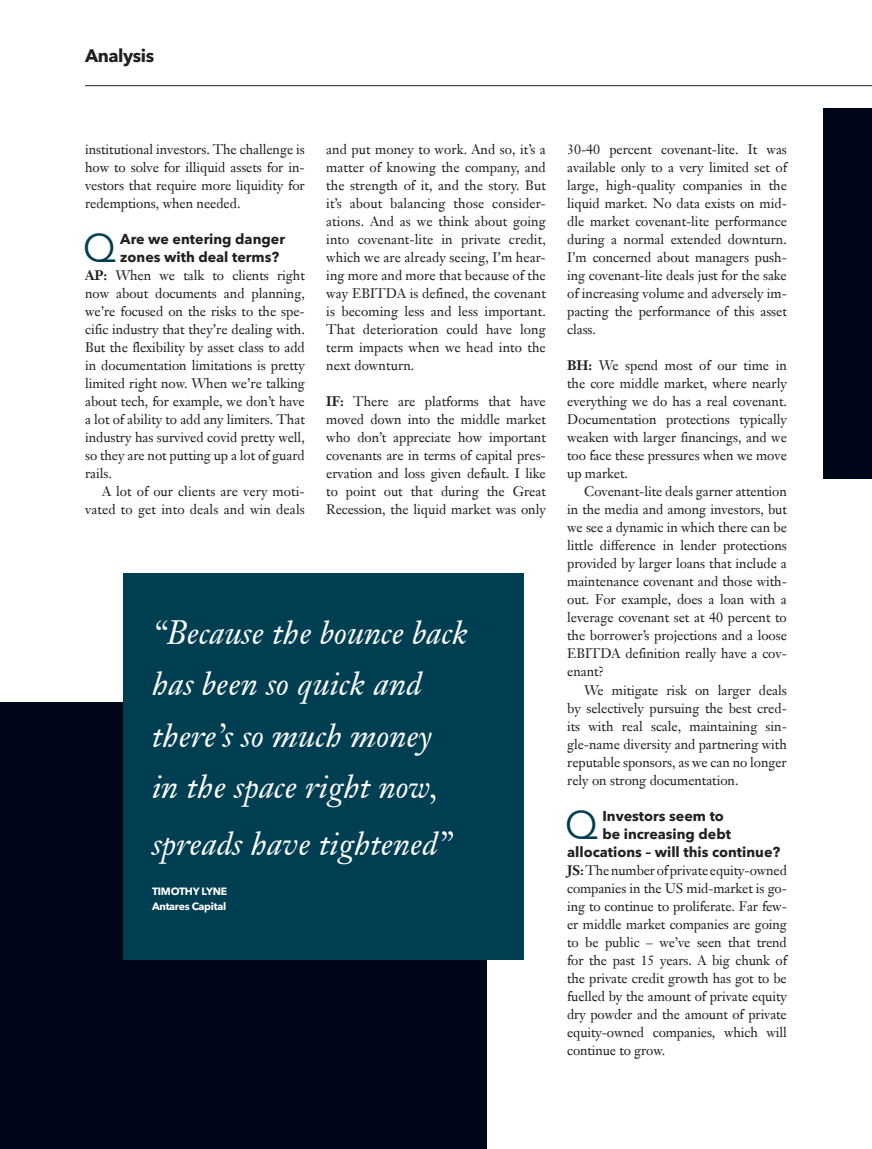
<style>
.page{position:relative;width:872px;height:1149px;background:#fff}
.page>*{position:absolute;margin:0;border:0;box-sizing:border-box;transform-origin:0 0}
.E_Analysis_Q_A_Quest{font:39.6px "Avenir Next LT Pro";color:#003f52}
.J2_Analysis_Quote_la{font:italic 33px/51px "Janson Text LT Pro";color:#fff}
.t1{font:700 18px "Avenir Next LT Pro";letter-spacing:-.025em;color:#231f20}
.E_Analysis_Q_A_Quest-2{font:700 14.25px/18px "Avenir Next LT Pro";color:#231f20}
.F_Analysis_Body_NO_i{font:13.5px/18px "Janson Text LT Pro";letter-spacing:-.005em;color:#231f20;text-align:justify}
.G__Analysis_Body_Ind{font:13.5px/18px "Janson Text LT Pro";letter-spacing:.005em;color:#231f20;text-align:justify}
.M_Analysis_quote_Com{font:700 10.5px "Avenir Next LT Pro";letter-spacing:-.025em;color:#fff}
.K_Analysis_quote_nam{font:700 10.5px "Avenir Next LT Pro";letter-spacing:-.025em;color:#fff}
.s1{font-weight:700}
</style>
<div class="page">
<hr style="left:85px;top:85px;width:787px;height:1px;background:#231f20">
<div style="left:0;top:702px;width:486px;height:446px;background:#01071a"></div>
<div style="left:123px;top:572px;width:400px;height:387px;background:#003f52"></div>
<div style="left:824px;top:108px;width:48px;height:370px;background:#01071a"></div>
<h3 class="t1" style="left:85px;top:45px;width:71px">Analysis</h3>
<p class="F_Analysis_Body_NO_i" style="left:85px;top:140px;width:221px">institutional investors. The challenge is how to solve for illiquid assets for in&shy;vestors that require more liquidity for redemptions, when needed.</p>
<p class="E_Analysis_Q_A_Quest" style="left:83px;top:224px;width:35px">Q</p>
<p class="E_Analysis_Q_A_Quest-2" style="left:120px;top:230px;width:166px">Are we entering danger zones with deal terms?</p>
<p class="F_Analysis_Body_NO_i" style="left:85px;top:266px;width:221px"><span class="s1">AP:</span> When we talk to clients right now about documents and planning, we’re focused on the risks to the spe&shy;cific industry that they’re dealing with.<br>But the flexibility by asset class to add in documentation limitations is pretty limited right now. When we’re talking about tech, for example, we don’t have a lot of ability to add any limiters. That industry has survived covid pretty well, so they are not putting up a lot of guard rails.</p>
<p class="G__Analysis_Body_Ind" style="left:85px;top:482px;width:221px;text-align:right">A lot of our clients are very moti&shy;vated to get into deals and win deals</p>
<p class="G__Analysis_Body_Ind" style="left:326px;top:140px;width:221px">and put money to work. And so, it’s a matter of knowing the company, and the strength of it, and the story. But it’s about balancing those consider&shy;ations. And as we think about going into covenant-lite in private credit, which we are already seeing, I’m hear&shy;ing more and more that because of the way EBITDA is defined, the covenant is becoming less and less important.<br>That deterioration could have long term impacts when we head into the next downturn.</p>
<p class="F_Analysis_Body_NO_i" style="left:326px;top:392px;width:221px"><span class="s1">IF:</span> There are platforms that have moved down into the middle market who don’t appreciate how important covenants are in terms of capital pres&shy;ervation and loss given default. I like to point out that during the Great Recession, the liquid market was only</p>
<p class="J2_Analysis_Quote_la" style="left:152px;top:607px;width:317px">“Because the bounce back has been so quick and there’s so much money<br>in the space right now,</p>
<p class="J2_Analysis_Quote_la" style="left:152px;top:817px;width:302px">spreads have tightened”</p>
<p class="K_Analysis_quote_nam" style="left:152px;top:884px;width:77px">TIMOTHY LYNE</p>
<p class="M_Analysis_quote_Com" style="left:152px;top:899px;width:76px">Antares Capital</p>
<p class="F_Analysis_Body_NO_i" style="left:567px;top:140px;width:221px">30-40 percent covenant-lite. It was available only to a very limited set of large, high-quality companies in the liquid market. No data exists on mid&shy;dle market covenant-lite performance during a normal extended downturn.<br>I’m concerned about managers push&shy;ing covenant-lite deals just for the sake of increasing volume and adversely im&shy;pacting the performance of this asset class.</p>
<p class="F_Analysis_Body_NO_i" style="left:567px;top:356px;width:221px"><span class="s1">BH:</span> We spend most of our time in the core middle market, where nearly everything we do has a real covenant.<br>Documentation protections typically weaken with larger financings, and we too face these pressures when we move up market.</p>
<p class="G__Analysis_Body_Ind" style="left:567px;top:482px;width:221px;text-indent:17px">Covenant-lite deals garner attention in the media and among investors, but we see a dynamic in which there can be little difference in lender protections provided by larger loans that include a maintenance covenant and those with&shy;out. For example, does a loan with a leverage covenant set at 40 percent to the borrower’s projections and a loose EBITDA definition really have a cov&shy;enant?</p>
<p class="G__Analysis_Body_Ind" style="left:567px;top:680px;width:221px;text-indent:17px">We mitigate risk on larger deals by selectively pursuing the best cred&shy;its with real scale, maintaining sin&shy;gle-name diversity and partnering with reputable sponsors, as we can no longer rely on strong documentation.</p>
<p class="E_Analysis_Q_A_Quest" style="left:565px;top:800px;width:35px">Q</p>
<p class="E_Analysis_Q_A_Quest-2" style="left:602px;top:806px;width:123px">Investors seem to</p>
<p class="E_Analysis_Q_A_Quest-2" style="left:602px;top:824px;width:130px">be increasing debt</p>
<p class="E_Analysis_Q_A_Quest-2" style="left:567px;top:842px;width:215px">allocations – will this continue?</p>
<p class="F_Analysis_Body_NO_i" style="left:567px;top:860px;width:221px"><span class="s1">JS:</span> The number of private equity-owned companies in the US mid-market is go&shy;ing to continue to proliferate. Far few&shy;er middle market companies are going to be public – we’ve seen that trend for the past 15 years. A big chunk of the private credit growth has got to be fuelled by the amount of private equity dry powder and the amount of private equity-owned companies, which will continue to grow.</p>
</div>
